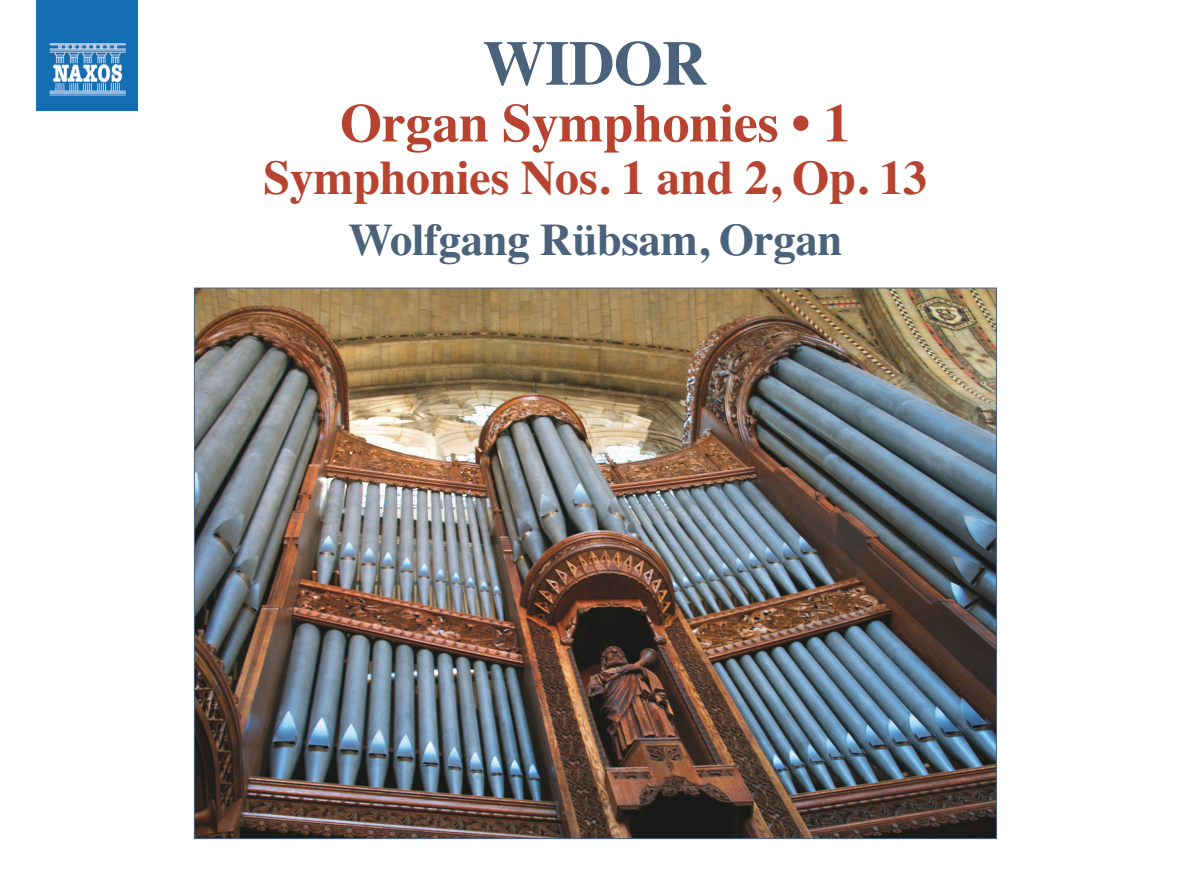
<style>
.page{position:relative;width:1188px;height:893px;background:#fff}
.page>*{position:absolute;margin:0;border:0;box-sizing:border-box;transform-origin:0 0}
.t1{font:700 63px "Times";letter-spacing:-.01em;color:#4a637b}
.t2{font:700 54px "Times";letter-spacing:-.005em;color:#b74430}
.t3{font:700 48px "Times";letter-spacing:-.005em;color:#b74430}
.t4{font:700 45px "Times";letter-spacing:-.01em;color:#4a637b}
</style>
<div class="page">
<img style="left:36px;top:0;width:101px;height:110px">
<img style="left:196px;top:290px;width:799px;height:547px">
<p class="t1" style="left:483px;top:41px;width:226px">WIDOR</p>
<p class="t2" style="left:340px;top:104px;width:512px">Organ Symphonies • 1</p>
<p class="t3" style="left:263px;top:160px;width:665px">Symphonies Nos. 1 and 2, Op. 13</p>
<p class="t4" style="left:348px;top:224px;width:496px">Wolfgang Rübsam, Organ</p>
</div>
